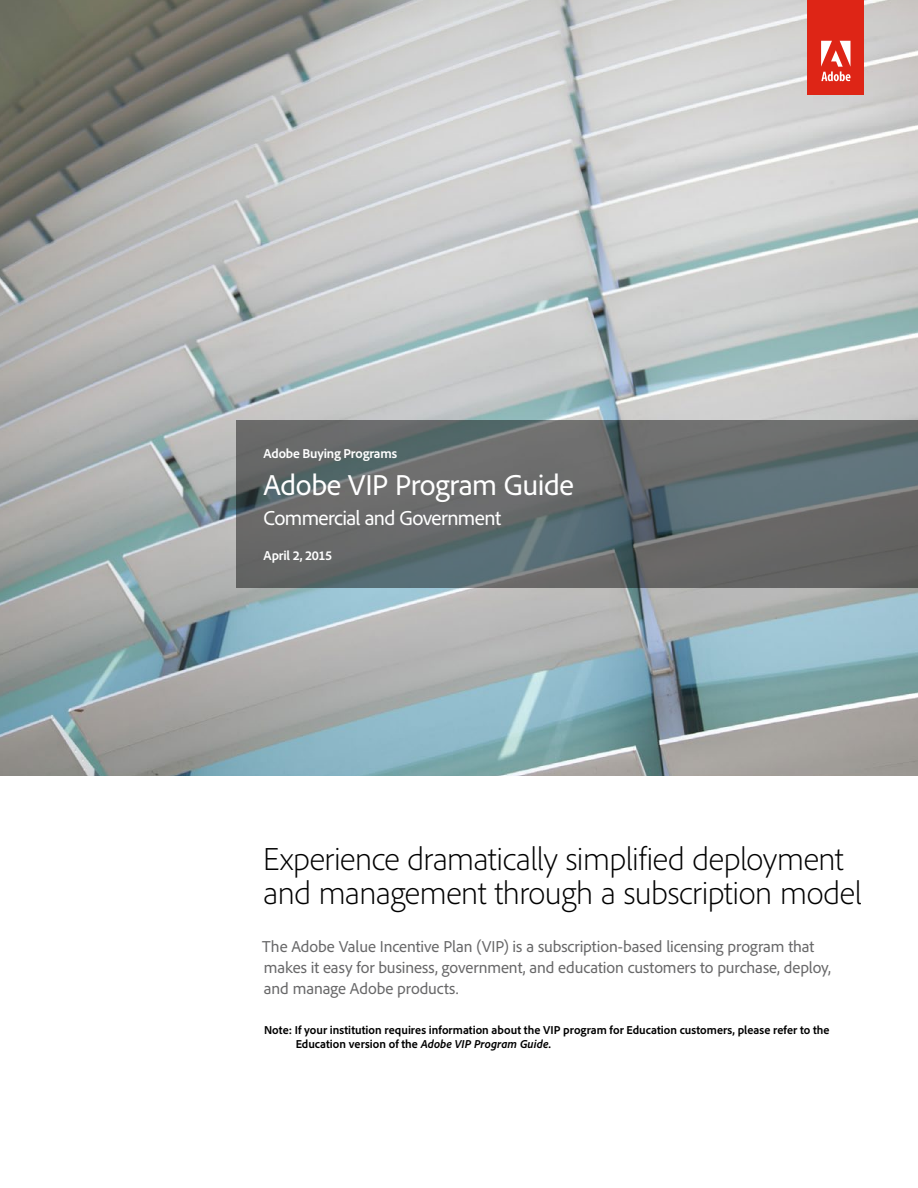
<style>
.page{position:relative;width:918px;height:1188px;background:#fff}
.page>*{position:absolute;margin:0;border:0;box-sizing:border-box;transform-origin:0 0}
.Text__Headline_1{font:300 33px/34.5px "Adobe Clean";letter-spacing:-.015em;color:#000}
.Headline_-_product_n{font:30px "Adobe Clean";letter-spacing:-.015em;color:#fff}
.Headline_-_Deck{font:21px "Adobe Clean";letter-spacing:-.03em;color:#fff}
.Headline_-_Intro_par{font:16.5px/21px "Adobe Clean";letter-spacing:-.005em;color:#686869}
.Date_Modified{font:700 13.5px "Adobe Clean";letter-spacing:-.015em;color:#fff}
.Specs_Subhead{font:700 12px/14.4px "Adobe Clean";color:#000}
.s1{font-style:italic}
</style>
<div class="page">
<img style="left:0;top:0;width:918px;height:775px">
<div style="left:808px;top:0;width:56px;height:94px;background:#de2516"></div>
<svg style="left:821px;top:41px;width:30px;height:40px"></svg>
<svg style="left:236px;top:420px;width:682px;height:168px;background:#636a6b"></svg>
<p class="Date_Modified" style="left:264px;top:444px;width:135px">Adobe Buying Programs</p>
<p class="Headline_-_product_n" style="left:264px;top:466px;width:312px">Adobe VIP Program Guide</p>
<p class="Headline_-_Deck" style="left:264px;top:504px;width:239px">Commercial and Government</p>
<p class="Date_Modified" style="left:264px;top:547px;width:70px">April 2, 2015</p>
<p class="Text__Headline_1" style="left:263px;top:841px;width:600px">Experience dramatically simplified deployment and management through a subscription model</p>
<p class="Headline_-_Intro_par" style="left:262px;top:936px;width:570px">The Adobe Value Incentive Plan (VIP) is a subscription-based licensing program that makes it easy for business, government, and education customers to purchase, deploy, and manage Adobe products.</p>
<p class="Specs_Subhead" style="left:296px;top:1022px;width:535px;text-indent:-32px">Note: If your institution requires information about the VIP program for Education customers, please refer to the<br>Education version of the <span class="s1">Adobe VIP Program Guide</span>.</p>
</div>
